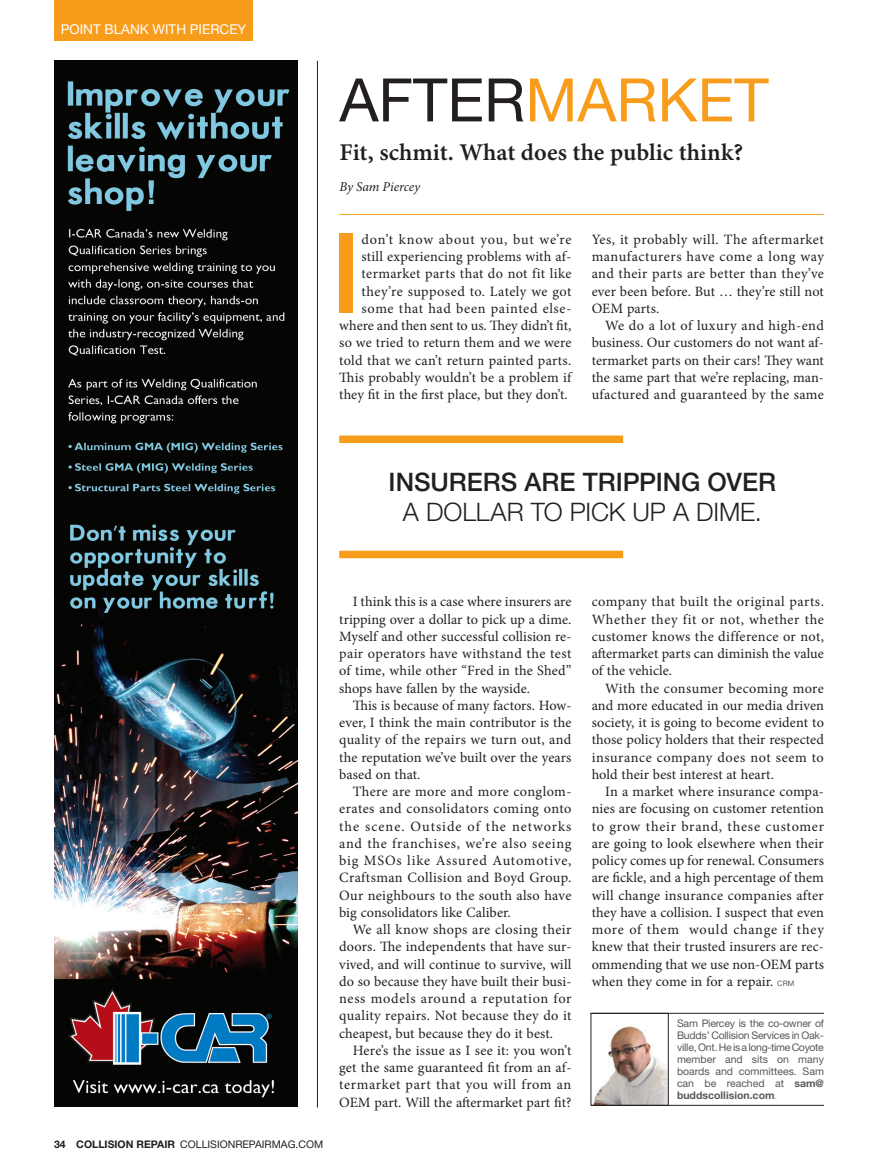
<style>
.page{position:relative;width:878px;height:1175px;background:#fff}
.page>*{position:absolute;margin:0;border:0;box-sizing:border-box;transform-origin:0 0}
.drop_cap-columnists{font:500 110.85px "Helvetica Neue LT Std";color:#f89c1c}
.headline_1-_light{font:60px "Helvetica Neue LT Std";color:#f89c1c}
.pull_quote-sentence{font:500 25.5px/30px "Helvetica Neue LT Std";color:#231f20;text-align:center}
.dek-columnists{font:24px "Minion Pro Semibold Capt";color:#231f20}
.body_copy_indent-col{font:14.25px/17.2px "Minion Pro";letter-spacing:.005em;color:#231f20;text-align:justify}
.drop_cap-columnists-2{font:14.25px/17.2px "Minion Pro";letter-spacing:.015em;color:#231f20;text-align:right}
.t1{font:13.5px "Helvetica Neue LT Std";color:#fff}
.by_line{font:italic 13.5px "Minion Pro";letter-spacing:-.005em;color:#231f20}
.t2{font:10.5px/12px "Helvetica Neue LT Std";color:#57585a;text-align:justify}
.t3{font:10.5px "Helvetica Neue LT Std";color:#231f20}
.s1{color:#231f20}
.s2{font-weight:300}
.s3{font-weight:700}
.s4{font-family:"Helvetica Neue LT Std";font-size:7.5px;color:#57585a}
.s5{font-weight:100}
</style>
<div class="page">
<div style="left:54px;top:0;width:199px;height:40px;background:#f89c1c"></div>
<hr style="left:339px;top:214px;width:485px;height:1px;background:#f89c1c">
<img style="left:593px;top:1026px;width:73px;height:77px">
<hr style="left:591px;top:1105px;width:232px;height:1px;background:#231f20">
<hr style="left:590px;top:1012px;width:234px;height:1px;background:#231f20">
<div style="left:339px;top:550px;width:284px;height:8px;background:#f89c1c"></div>
<div style="left:339px;top:435px;width:284px;height:8px;background:#f89c1c"></div>
<img style="left:54px;top:61px;width:243px;height:1045px">
<hr style="left:317px;top:61px;width:1px;height:1046px;background:#231f20">
<p class="t1" style="left:61px;top:21px;width:187px">POINT BLANK WITH PIERCEY</p>
<p class="headline_1-_light" style="left:339px;top:64px;width:430px"><span class="s1">AFTER</span>MARKET</p>
<p class="dek-columnists" style="left:339px;top:138px;width:405px">Fit, schmit. What does the public think?</p>
<p class="by_line" style="left:339px;top:177px;width:82px">By Sam Piercey</p>
<p class="drop_cap-columnists" style="left:331px;top:207px;width:32px">I</p>
<p class="drop_cap-columnists-2" style="left:339px;top:231px;width:234px">don’t know about you, but we’re still experiencing problems with af&shy;termarket parts that do not fit like they’re supposed to. Lately we got some that had been painted else&shy;where and then sent to us. They didn’t fit, so we tried to return them and we were told that we can’t return painted parts.<br>This probably wouldn’t be a problem if they fit in the first place, but they don’t.</p>
<p class="body_copy_indent-col" style="left:591px;top:231px;width:234px">Yes, it probably will. The aftermarket manufacturers have come a long way and their parts are better than they’ve ever been before. But … they’re still not OEM parts.</p>
<p class="body_copy_indent-col" style="left:591px;top:317px;width:234px;text-indent:14px">We do a lot of luxury and high-end business. Our customers do not want af&shy;termarket parts on their cars! They want the same part that we’re replacing, man&shy;ufactured and guaranteed by the same</p>
<p class="pull_quote-sentence" style="left:388px;top:467px;width:389px">INSURERS ARE TRIPPING OVER<br><span class="s2">A DOLLAR TO PICK UP A DIME.</span></p>
<p class="t3" style="left:54px;top:1138px;width:271px"><span class="s3">34 COLLISION REPAIR</span> COLLISIONREPAIRMAG.COM</p>
<p class="body_copy_indent-col" style="left:339px;top:593px;width:234px;text-indent:14px">I think this is a case where insurers are tripping over a dollar to pick up a dime.<br>Myself and other successful collision re&shy;pair operators have withstand the test of time, while other “Fred in the Shed” shops have fallen by the wayside.</p>
<p class="body_copy_indent-col" style="left:339px;top:696px;width:234px;text-indent:14px">This is because of many factors. How&shy;ever, I think the main contributor is the quality of the repairs we turn out, and the reputation we’ve built over the years based on that.</p>
<p class="body_copy_indent-col" style="left:339px;top:783px;width:234px;text-indent:14px">There are more and more conglom&shy;erates and consolidators coming onto the scene. Outside of the networks and the franchises, we’re also seeing big MSOs like Assured Automotive, Craftsman Collision and Boyd Group.<br>Our neighbours to the south also have big consolidators like Caliber.</p>
<p class="body_copy_indent-col" style="left:339px;top:921px;width:234px;text-indent:14px">We all know shops are closing their doors. The independents that have sur&shy;vived, and will continue to survive, will do so because they have built their busi&shy;ness models around a reputation for quality repairs. Not because they do it cheapest, but because they do it best.</p>
<p class="body_copy_indent-col" style="left:339px;top:1041px;width:234px;text-indent:14px">Here’s the issue as I see it: you won’t get the same guaranteed fit from an af&shy;termarket part that you will from an OEM part. Will the aftermarket part fit?</p>
<p class="body_copy_indent-col" style="left:591px;top:593px;width:234px">company that built the original parts.<br>Whether they fit or not, whether the customer knows the difference or not, aftermarket parts can diminish the value of the vehicle.</p>
<p class="body_copy_indent-col" style="left:591px;top:679px;width:234px;text-indent:14px">With the consumer becoming more and more educated in our media driven society, it is going to become evident to those policy holders that their respected insurance company does not seem to hold their best interest at heart.</p>
<p class="body_copy_indent-col" style="left:591px;top:783px;width:234px;text-indent:14px">In a market where insurance compa&shy;nies are focusing on customer retention to grow their brand, these customer are going to look elsewhere when their policy comes up for renewal. Consumers are fickle, and a high percentage of them will change insurance companies after they have a collision. I suspect that even more of them would change if they knew that their trusted insurers are rec&shy;ommending that we use non-OEM parts when they come in for a repair. <span class="s4">CRM</span></p>
<p class="t2" style="left:677px;top:1017px;width:148px">Sam Piercey is the co-owner of Budds’ Collision Services in Oak&shy;ville, Ont. He is a long-time Coyote member and sits on many boards and committees. Sam can be reached at <span class="s3">sam@ buddscollision.com</span><span class="s5">.</span></p>
</div>
